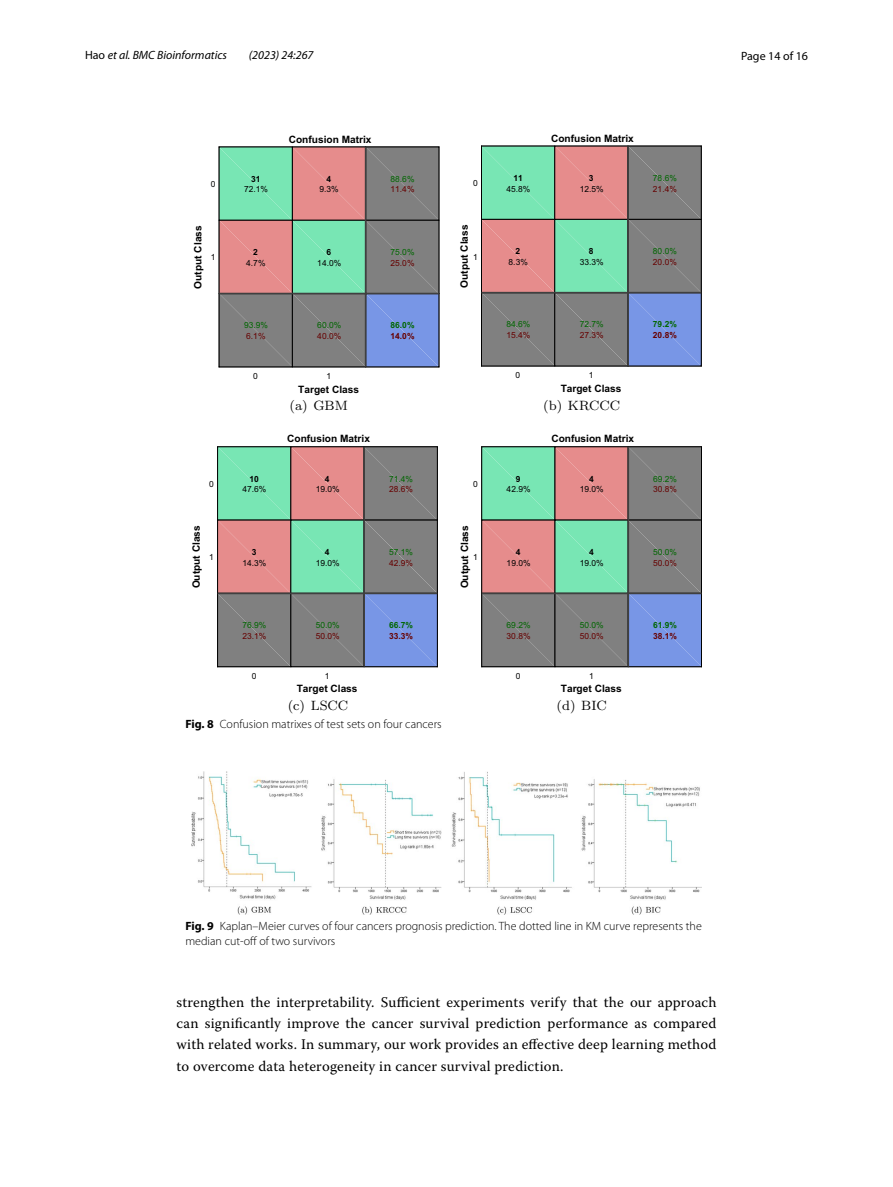
<style>
.page{position:relative;width:893px;height:1187px;background:#fff}
.page>*{position:absolute;margin:0;border:0;box-sizing:border-box;transform-origin:0 0}
.t1{font:14.7px/21.3px "Warnock Pro";letter-spacing:.015em;color:#000;text-align:justify}
.t2{font:13.5px "CMR83";color:#000}
.t3{font:13.5px "CMR82";color:#000}
.t4{font:13.5px "CMR8";color:#000}
.t5{font:300 12px/15px "Myriad Pro";color:#000}
.t6{font:italic 12px "Myriad Pro";color:#000}
.t7{font:12px "Myriad Pro";color:#000}
.t8{font:700 10.2px "Arial";color:#000}
.t9{font:8.4px "Arial MT4";color:#000}
.t10{font:8.4px "Arial MT4";color:#060}
.t11{font:8.4px "Arial MT4";color:#600}
.t12{font:700 8.4px "Arial";color:#060}
.t13{font:700 8.4px "Arial";color:#600}
.t14{font:700 8.4px "Arial";color:#000}
.s1{font-style:normal}
.s2{font-weight:700}
</style>
<div class="page">
<hr style="left:439px;top:147px;width:1px;height:220px;background:#262626">
<svg style="left:219px;top:147px;width:220px;height:220px;background:#919896"></svg>
<hr style="left:365px;top:147px;width:1px;height:220px;background:#404040">
<hr style="left:219px;top:293px;width:220px;height:1px;background:#404040">
<hr style="left:481px;top:366px;width:220px;height:1px;background:#262626">
<hr style="left:701px;top:146px;width:1px;height:220px;background:#262626">
<svg style="left:481px;top:146px;width:220px;height:220px;background:#909896"></svg>
<hr style="left:627px;top:146px;width:2px;height:220px;background:#404040">
<hr style="left:481px;top:292px;width:220px;height:1px;background:#404040">
<div style="left:217px;top:446px;width:74px;height:74px;border:1px solid #000"></div>
<div style="left:217px;top:593px;width:74px;height:74px;border:1px solid #000"></div>
<div style="left:364px;top:446px;width:74px;height:74px;border:1px solid #000"></div>
<svg style="left:218px;top:447px;width:219px;height:219px;background:#929997"></svg>
<div style="left:364px;top:593px;width:74px;height:74px;border:1px solid #000"></div>
<hr style="left:363px;top:447px;width:2px;height:219px;background:#404040">
<hr style="left:218px;top:592px;width:219px;height:2px;background:#404040">
<div style="left:481px;top:446px;width:74px;height:74px;border:1px solid #000"></div>
<div style="left:481px;top:593px;width:74px;height:74px;border:1px solid #000"></div>
<div style="left:628px;top:446px;width:74px;height:74px;border:1px solid #000"></div>
<svg style="left:482px;top:447px;width:219px;height:219px;background:#929997"></svg>
<div style="left:628px;top:593px;width:74px;height:74px;border:1px solid #000"></div>
<hr style="left:627px;top:447px;width:2px;height:219px;background:#404040">
<hr style="left:482px;top:592px;width:219px;height:2px;background:#404040">
<img style="left:191px;top:771px;width:511px;height:143px">
<p class="t6" style="left:85px;top:48px;width:143px"><span class="s1">Hao</span> et al. BMC Bioinformatics</p>
<p class="t6" style="left:249px;top:48px;width:66px">(2023) 24:267</p>
<p class="t7" style="left:741px;top:48px;width:68px">Page 14 of 16</p>
<p class="t8" style="left:289px;top:132px;width:84px">Confusion Matrix</p>
<p class="t8" style="left:551px;top:131px;width:84px">Confusion Matrix</p>
<p class="t9" style="left:211px;top:179px;width:6px">0</p>
<p class="t14" style="left:251px;top:173px;width:11px">31</p>
<p class="t9" style="left:244px;top:184px;width:25px">72.1%</p>
<p class="t14" style="left:326px;top:173px;width:6px">4</p>
<p class="t9" style="left:319px;top:184px;width:21px">9.3%</p>
<p class="t10" style="left:391px;top:173px;width:25px">88.6%</p>
<p class="t11" style="left:391px;top:184px;width:25px">11.4%</p>
<p class="t9" style="left:473px;top:178px;width:6px">0</p>
<p class="t14" style="left:513px;top:172px;width:11px">11</p>
<p class="t9" style="left:506px;top:183px;width:25px">45.8%</p>
<p class="t14" style="left:589px;top:172px;width:6px">3</p>
<p class="t9" style="left:580px;top:183px;width:25px">12.5%</p>
<p class="t10" style="left:653px;top:172px;width:25px">78.6%</p>
<p class="t11" style="left:653px;top:183px;width:25px">21.4%</p>
<p class="t8" style="left:191px;top:288px;width:65px;rotate:-90deg">Output Class</p>
<p class="t9" style="left:211px;top:252px;width:6px">1</p>
<p class="t14" style="left:253px;top:246px;width:6px">2</p>
<p class="t9" style="left:246px;top:257px;width:21px">4.7%</p>
<p class="t14" style="left:326px;top:246px;width:6px">6</p>
<p class="t9" style="left:317px;top:257px;width:25px">14.0%</p>
<p class="t10" style="left:391px;top:246px;width:25px">75.0%</p>
<p class="t11" style="left:391px;top:257px;width:25px">25.0%</p>
<p class="t8" style="left:458px;top:288px;width:65px;rotate:-90deg">Output Class</p>
<p class="t9" style="left:473px;top:251px;width:6px">1</p>
<p class="t14" style="left:516px;top:245px;width:6px">2</p>
<p class="t9" style="left:509px;top:256px;width:21px">8.3%</p>
<p class="t14" style="left:589px;top:245px;width:6px">8</p>
<p class="t9" style="left:580px;top:256px;width:25px">33.3%</p>
<p class="t10" style="left:653px;top:246px;width:25px">80.0%</p>
<p class="t11" style="left:653px;top:256px;width:25px">20.0%</p>
<p class="t10" style="left:244px;top:320px;width:25px">93.9%</p>
<p class="t11" style="left:246px;top:330px;width:21px">6.1%</p>
<p class="t10" style="left:317px;top:320px;width:25px">60.0%</p>
<p class="t11" style="left:317px;top:330px;width:25px">40.0%</p>
<p class="t12" style="left:391px;top:320px;width:25px">86.0%</p>
<p class="t13" style="left:391px;top:330px;width:25px">14.0%</p>
<p class="t10" style="left:506px;top:319px;width:25px">84.6%</p>
<p class="t11" style="left:506px;top:330px;width:25px">15.4%</p>
<p class="t10" style="left:580px;top:319px;width:25px">72.7%</p>
<p class="t11" style="left:580px;top:330px;width:25px">27.3%</p>
<p class="t12" style="left:653px;top:319px;width:25px">79.2%</p>
<p class="t13" style="left:653px;top:329px;width:25px">20.8%</p>
<p class="t9" style="left:253px;top:370px;width:6px">0</p>
<p class="t9" style="left:326px;top:370px;width:6px">1</p>
<p class="t8" style="left:298px;top:382px;width:62px">Target Class</p>
<p class="t9" style="left:516px;top:370px;width:6px">0</p>
<p class="t9" style="left:589px;top:370px;width:6px">1</p>
<p class="t8" style="left:561px;top:381px;width:62px">Target Class</p>
<p class="t4" style="left:290px;top:396px;width:60px">(a) GBM</p>
<p class="t3" style="left:543px;top:396px;width:78px">(b) KRCCC</p>
<p class="t8" style="left:287px;top:432px;width:84px">Confusion Matrix</p>
<p class="t8" style="left:551px;top:432px;width:84px">Confusion Matrix</p>
<p class="t9" style="left:209px;top:478px;width:6px">0</p>
<p class="t14" style="left:249px;top:473px;width:11px">10</p>
<p class="t9" style="left:242px;top:484px;width:25px">47.6%</p>
<p class="t14" style="left:325px;top:473px;width:6px">4</p>
<p class="t9" style="left:316px;top:484px;width:25px">19.0%</p>
<p class="t10" style="left:389px;top:473px;width:25px">71.4%</p>
<p class="t11" style="left:389px;top:484px;width:25px">28.6%</p>
<p class="t9" style="left:473px;top:478px;width:6px">0</p>
<p class="t14" style="left:516px;top:473px;width:6px">9</p>
<p class="t9" style="left:507px;top:484px;width:25px">42.9%</p>
<p class="t14" style="left:589px;top:473px;width:6px">4</p>
<p class="t9" style="left:580px;top:484px;width:25px">19.0%</p>
<p class="t10" style="left:653px;top:473px;width:25px">69.2%</p>
<p class="t11" style="left:653px;top:484px;width:25px">30.8%</p>
<p class="t8" style="left:190px;top:588px;width:65px;rotate:-90deg">Output Class</p>
<p class="t9" style="left:209px;top:551px;width:6px">1</p>
<p class="t14" style="left:252px;top:546px;width:6px">3</p>
<p class="t9" style="left:242px;top:557px;width:25px">14.3%</p>
<p class="t14" style="left:325px;top:546px;width:6px">4</p>
<p class="t9" style="left:316px;top:557px;width:25px">19.0%</p>
<p class="t10" style="left:389px;top:546px;width:25px">57.1%</p>
<p class="t11" style="left:389px;top:557px;width:25px">42.9%</p>
<p class="t8" style="left:458px;top:588px;width:65px;rotate:-90deg">Output Class</p>
<p class="t9" style="left:473px;top:551px;width:6px">1</p>
<p class="t14" style="left:516px;top:546px;width:6px">4</p>
<p class="t9" style="left:507px;top:557px;width:25px">19.0%</p>
<p class="t14" style="left:589px;top:546px;width:6px">4</p>
<p class="t9" style="left:580px;top:557px;width:25px">19.0%</p>
<p class="t10" style="left:653px;top:546px;width:25px">50.0%</p>
<p class="t11" style="left:653px;top:557px;width:25px">50.0%</p>
<p class="t10" style="left:242px;top:619px;width:25px">76.9%</p>
<p class="t11" style="left:242px;top:630px;width:25px">23.1%</p>
<p class="t10" style="left:316px;top:619px;width:25px">50.0%</p>
<p class="t11" style="left:316px;top:630px;width:25px">50.0%</p>
<p class="t12" style="left:389px;top:619px;width:25px">66.7%</p>
<p class="t13" style="left:389px;top:630px;width:25px">33.3%</p>
<p class="t10" style="left:507px;top:619px;width:25px">69.2%</p>
<p class="t11" style="left:507px;top:630px;width:25px">30.8%</p>
<p class="t10" style="left:580px;top:619px;width:25px">50.0%</p>
<p class="t11" style="left:580px;top:630px;width:25px">50.0%</p>
<p class="t12" style="left:653px;top:619px;width:25px">61.9%</p>
<p class="t13" style="left:653px;top:630px;width:25px">38.1%</p>
<p class="t9" style="left:252px;top:670px;width:6px">0</p>
<p class="t9" style="left:325px;top:670px;width:6px">1</p>
<p class="t8" style="left:297px;top:682px;width:62px">Target Class</p>
<p class="t9" style="left:516px;top:670px;width:6px">0</p>
<p class="t9" style="left:589px;top:670px;width:6px">1</p>
<p class="t8" style="left:561px;top:682px;width:62px">Target Class</p>
<p class="t2" style="left:288px;top:696px;width:62px">(c) LSCC</p>
<p class="t2" style="left:557px;top:696px;width:52px">(d) BIC</p>
<p class="t5" style="left:185px;top:716px;width:258px"><span class="s2">Fig. 8</span> Confusion matrixes of test sets on four cancers</p>
<p class="t5" style="left:185px;top:918px;width:518px"><span class="s2">Fig. 9</span> Kaplan–Meier curves of four cancers prognosis prediction. The dotted line in KM curve represents the median cut-off of two survivors</p>
<p class="t1" style="left:176px;top:991px;width:542px">strengthen the interpretability. Sufficient experiments verify that the our approach can significantly improve the cancer survival prediction performance as compared with related works. In summary, our work provides an effective deep learning method to overcome data heterogeneity in cancer survival prediction.</p>
</div>
